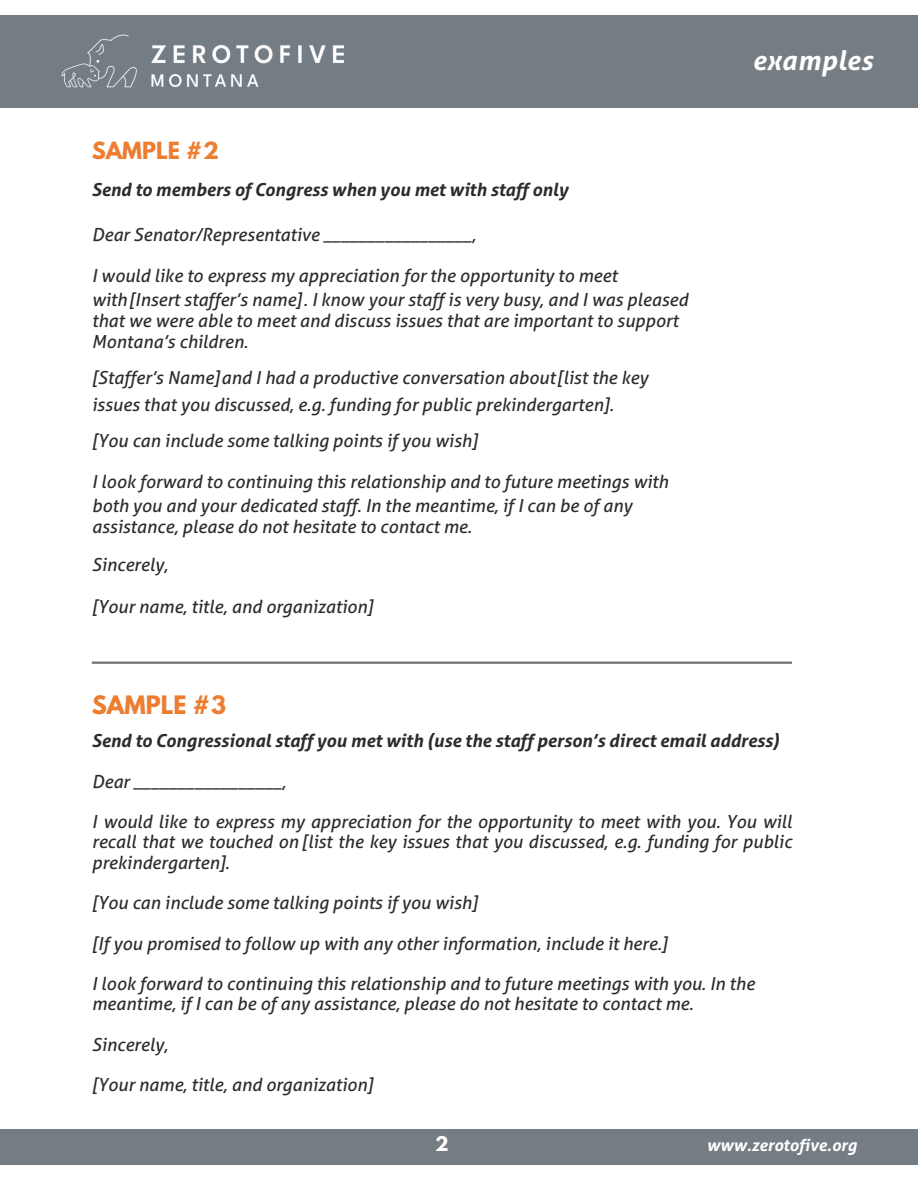
<style>
.page{position:relative;width:918px;height:1188px;background:#fff}
.page>*{position:absolute;margin:0;border:0;box-sizing:border-box;transform-origin:0 0}
.t1{font:italic 700 27px "Aller";letter-spacing:.035em;color:#fff}
.t2{font:700 22.5px "League Spartan";color:#ed7d31}
.t3{font:700 21px "League Spartan";color:#ed7d31}
.t4{font:italic 18px/20.2px "Aller";color:#2c2c2c;text-align:justify}
.t5{font:italic 700 18px "Aller";color:#2c2c2c}
.t6{font:700 18px "League Spartan";color:#fff}
.t7{font:italic 700 16.5px "Aller";color:#fff}
</style>
<div class="page">
<hr style="left:92px;top:662px;width:700px;height:2px;background:#767171">
<div style="left:0;top:1130px;width:918px;height:35px;background:#747c84"></div>
<div style="left:0;top:15px;width:918px;height:92px;background:#747c84"></div>
<img style="left:55px;top:34px;width:288px;height:74px">
<h1 class="t3" style="left:92px;top:140px;width:129px">SAMPLE #2</h1>
<p class="t5" style="left:92px;top:179px;width:478px">Send to members of Congress when you met with staff only</p>
<h2 class="t4" style="left:92px;top:224px;width:386px">Dear Senator/Representative _________________,</h2>
<p class="t4" style="left:92px;top:266px;width:527px">I would like to express my appreciation for the opportunity to meet</p>
<p class="t4" style="left:92px;top:290px;width:598px">with[Insert staffer’s name]. I know your staff is very busy, and I was pleased</p>
<p class="t4" style="left:92px;top:311px;width:588px">that we were able to meet and discuss issues that are important to support</p>
<p class="t4" style="left:92px;top:331px;width:158px">Montana’s children.</p>
<p class="t4" style="left:92px;top:367px;width:558px">[Staffer’s Name]and I had a productive conversation about[list the key</p>
<p class="t4" style="left:92px;top:394px;width:523px">issues that you discussed, e.g. funding for public prekindergarten].</p>
<p class="t4" style="left:92px;top:430px;width:387px">[You can include some talking points if you wish]</p>
<p class="t4" style="left:92px;top:472px;width:578px">I look forward to continuing this relationship and to future meetings with</p>
<p class="t4" style="left:92px;top:495px;width:542px">both you and your dedicated staff. In the meantime, if I can be of any</p>
<p class="t4" style="left:92px;top:517px;width:381px">assistance, please do not hesitate to contact me.</p>
<p class="t4" style="left:92px;top:555px;width:78px">Sincerely,</p>
<p class="t4" style="left:92px;top:597px;width:283px">[Your name, title, and organization]</p>
<h1 class="t2" style="left:92px;top:693px;width:136px">SAMPLE #3</h1>
<p class="t1" style="left:753px;top:45px;width:95px">exampl</p>
<p class="t1" style="left:744px;top:45px;width:130px">examp es</p>
<p class="t5" style="left:92px;top:730px;width:689px">Send to Congressional staff you met with (use the staff person’s direct email address)</p>
<p class="t4" style="left:92px;top:771px;width:196px">Dear _________________,</p>
<h2 class="t4" style="left:92px;top:812px;width:702px">I would like to express my appreciation for the opportunity to meet with you. You will recall that we touched on [list the key issues that you discussed, e.g. funding for public prekindergarten].</h2>
<h3 class="t4" style="left:92px;top:893px;width:387px">[You can include some talking points if you wish]</h3>
<p class="t4" style="left:92px;top:933px;width:577px">[If you promised to follow up with any other information, include it here.]</p>
<p class="t4" style="left:92px;top:974px;width:664px">I look forward to continuing this relationship and to future meetings with you. In the meantime, if I can be of any assistance, please do not hesitate to contact me.</p>
<p class="t4" style="left:92px;top:1035px;width:78px">Sincerely,</p>
<p class="t4" style="left:92px;top:1075px;width:283px">[Your name, title, and organization]</p>
<h3 class="t6" style="left:435px;top:1134px;width:15px">2</h3>
<p class="t7" style="left:707px;top:1136px;width:151px">www.zerotofive.org</p>
</div>
